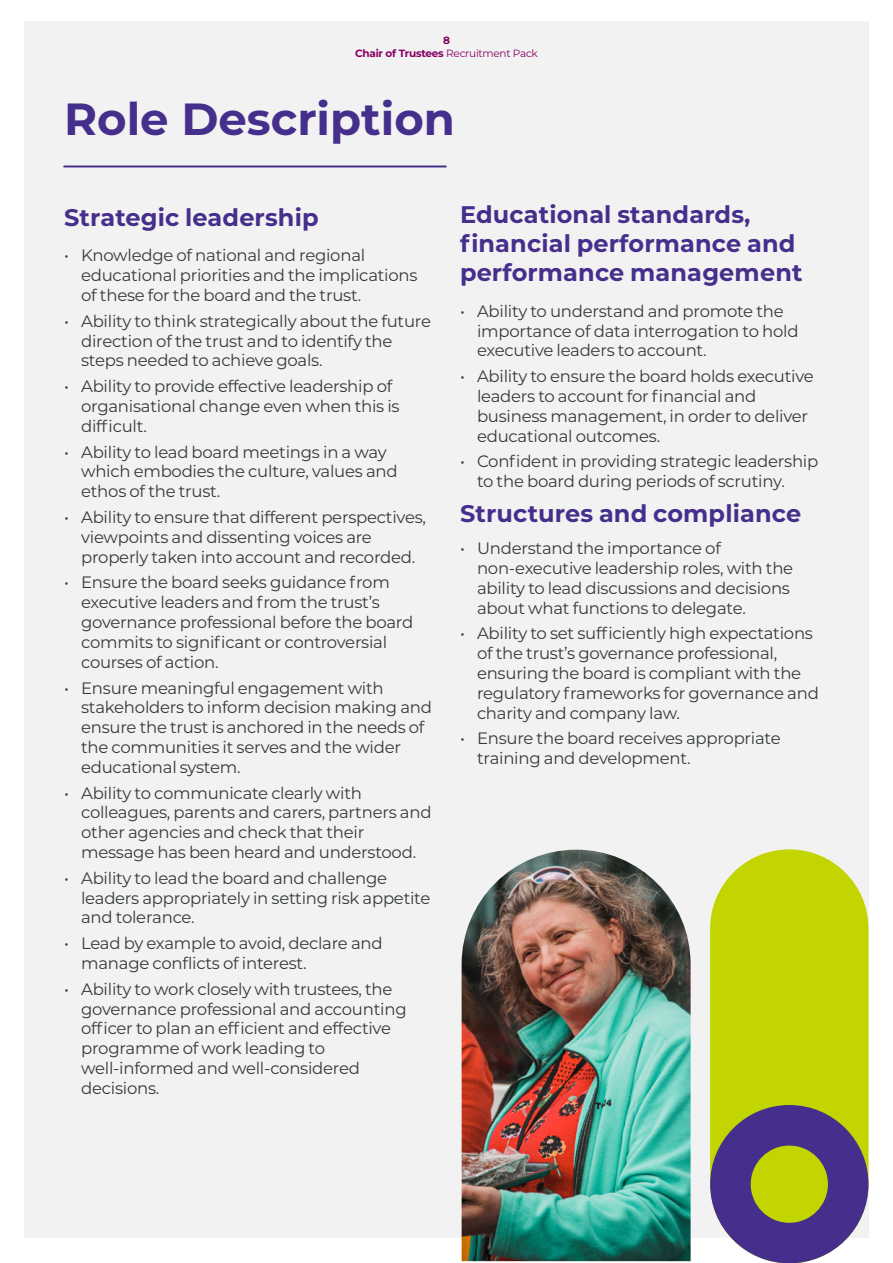
<style>
.page{position:relative;width:893px;height:1263px;background:#fff}
.page>*{position:absolute;margin:0;border:0;box-sizing:border-box;transform-origin:0 0}
.t1{font:700 45px "Montserrat";color:#462f8c}
.t2{font:700 24px/28.8px "Montserrat";letter-spacing:.005em;color:#462f8c}
.t3{font:16.5px/19.8px "Montserrat";letter-spacing:-.015em;color:#353a3a}
.t4{font:100 10.5px/12.9px "Montserrat";letter-spacing:-.025em;color:#870064;text-align:center}
.s1{font-weight:400}
</style>
<div class="page">
<div style="left:24px;top:21px;width:844px;height:1216px;background:#f2f2f2"></div>
<div style="left:710px;top:849px;width:158px;height:414px;background:#c2d500;border-radius:79px"></div>
<img style="left:462px;top:850px;width:229px;height:411px">
<svg style="left:710px;top:1105px;width:158px;height:158px"></svg>
<hr style="left:64px;top:166px;width:382px;height:1px;background:#462f8c">
<p class="t4" style="left:355px;top:34px;width:184px">8<br>Chair of Trustees <span class="s1">Recruitment Pack</span></p>
<h1 class="t1" style="left:64px;top:86px;width:392px">Role Description</h1>
<h2 class="t2" style="left:64px;top:202px;width:256px">Strategic leadership</h2>
<p class="t3" style="left:81px;top:245px;width:338px;text-indent:-17px">• Knowledge of national and regional educational priorities and the implications of these for the board and the trust.</p>
<p class="t3" style="left:81px;top:310px;width:351px;text-indent:-17px">• Ability to think strategically about the future direction of the trust and to identify the steps needed to achieve goals.</p>
<p class="t3" style="left:81px;top:376px;width:320px;text-indent:-17px">• Ability to provide effective leadership of organisational change even when this is difficult.</p>
<p class="t3" style="left:81px;top:441px;width:318px;text-indent:-17px">• Ability to lead board meetings in a way which embodies the culture, values and ethos of the trust.</p>
<p class="t3" style="left:81px;top:507px;width:346px;text-indent:-17px">• Ability to ensure that different perspectives, viewpoints and dissenting voices are properly taken into account and recorded.</p>
<p class="t3" style="left:81px;top:572px;width:334px;text-indent:-17px">• Ensure the board seeks guidance from executive leaders and from the trust’s governance professional before the board commits to significant or controversial courses of action.</p>
<p class="t3" style="left:81px;top:677px;width:352px;text-indent:-17px">• Ensure meaningful engagement with stakeholders to inform decision making and ensure the trust is anchored in the needs of the communities it serves and the wider educational system.</p>
<p class="t3" style="left:81px;top:782px;width:352px;text-indent:-17px">• Ability to communicate clearly with colleagues, parents and carers, partners and other agencies and check that their message has been heard and understood.</p>
<p class="t3" style="left:81px;top:867px;width:351px;text-indent:-17px">• Ability to lead the board and challenge leaders appropriately in setting risk appetite and tolerance.</p>
<p class="t3" style="left:81px;top:933px;width:303px;text-indent:-17px">• Lead by example to avoid, declare and manage conflicts of interest.</p>
<p class="t3" style="left:81px;top:978px;width:327px;text-indent:-17px">• Ability to work closely with trustees, the governance professional and accounting officer to plan an efficient and effective programme of work leading to well-informed and well-considered decisions.</p>
<h2 class="t2" style="left:460px;top:199px;width:344px">Educational standards, financial performance and performance management</h2>
<p class="t3" style="left:477px;top:300px;width:323px;text-indent:-17px">• Ability to understand and promote the importance of data interrogation to hold executive leaders to account.</p>
<p class="t3" style="left:477px;top:366px;width:338px;text-indent:-17px">• Ability to ensure the board holds executive leaders to account for financial and business management, in order to deliver educational outcomes.</p>
<p class="t3" style="left:477px;top:451px;width:343px;text-indent:-17px">• Confident in providing strategic leadership to the board during periods of scrutiny.</p>
<h2 class="t2" style="left:460px;top:498px;width:343px">Structures and compliance</h2>
<p class="t3" style="left:477px;top:538px;width:318px;text-indent:-17px">• Understand the importance of non-executive leadership roles, with the ability to lead discussions and decisions about what functions to delegate.</p>
<p class="t3" style="left:477px;top:623px;width:343px;text-indent:-17px">• Ability to set sufficiently high expectations of the trust’s governance professional, ensuring the board is compliant with the regulatory frameworks for governance and charity and company law.</p>
<p class="t3" style="left:477px;top:728px;width:305px;text-indent:-17px">• Ensure the board receives appropriate training and development.</p>
</div>
